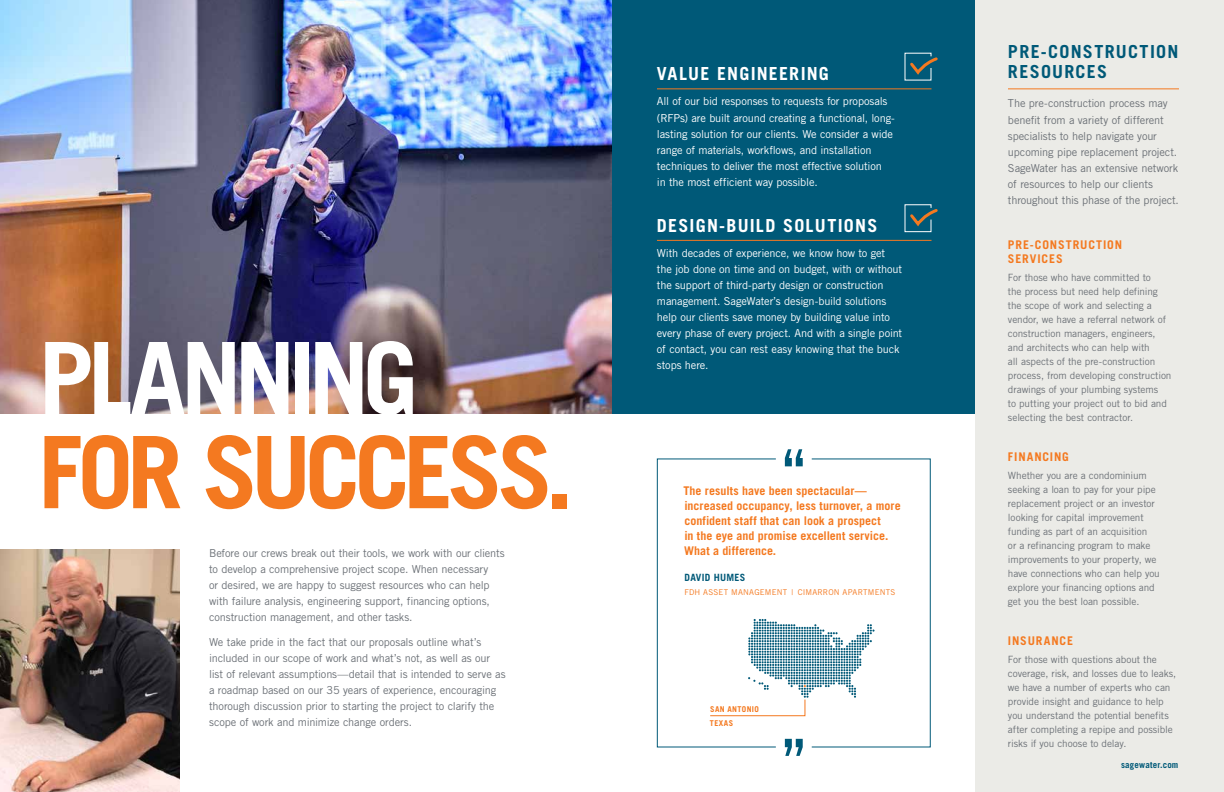
<style>
.page{position:relative;width:1224px;height:792px;background:#fff}
.page>*{position:absolute;margin:0;border:0;box-sizing:border-box;transform-origin:0 0}
.t1{font:700 100px "Trade Gothic LT Std";letter-spacing:-.06em;color:#f47920}
.t2{font:700 100px "Trade Gothic LT Std";letter-spacing:-.065em;color:#fff}
.t3{font:700 18px "Trade Gothic LT Std";letter-spacing:.065em;color:#fff}
.t4{font:700 18px/20px "Trade Gothic LT Std";letter-spacing:.075em;color:#005978}
.t5{font:700 12px/15px "Trade Gothic LT Std";letter-spacing:.005em;color:#f47920}
.t6{font:700 12px/14px "Trade Gothic LT Std";letter-spacing:.075em;color:#f47920}
.t7{font:700 12px "Trade Gothic LT Std";letter-spacing:.07em;color:#f47920}
.t8{font:11px/16px "Trade Gothic LT Std";letter-spacing:-.015em;color:#6c7177}
.t9{font:11px/16px "Trade Gothic LT Std";letter-spacing:-.015em;color:#fff}
.t10{font:10px/14px "Trade Gothic LT Std";letter-spacing:-.01em;color:#6c7177}
.t11{font:700 10px "Trade Gothic LT Std";letter-spacing:.025em;color:#005978}
.t12{font:700 9px "Trade Gothic LT Std";letter-spacing:.015em;color:#005978}
.t13{font:8px "Trade Gothic LT Std";letter-spacing:.03em;color:#f47920}
.t14{font:700 8px/14px "Trade Gothic LT Std";letter-spacing:.05em;color:#f47920}
</style>
<div class="page">
<div style="left:612px;top:0;width:364px;height:414px;background:#005978"></div>
<img style="left:0;top:0;width:612px;height:414px">
<div style="left:976px;top:0;width:248px;height:792px;background:#ebebe7"></div>
<img style="left:0;top:549px;width:180px;height:243px">
<svg style="left:785px;top:449px;width:18px;height:17px"></svg>
<svg style="left:785px;top:739px;width:18px;height:17px"></svg>
<div style="left:811px;top:459px;width:120px;height:288px;border:1px solid #005978"></div>
<div style="left:657px;top:459px;width:119px;height:288px;border:1px solid #005978"></div>
<hr style="left:657px;top:240px;width:275px;height:1px;background:#f47920">
<svg style="left:904px;top:204px;width:34px;height:29px"></svg>
<hr style="left:657px;top:88px;width:274px;height:1px;background:#f47920">
<svg style="left:904px;top:52px;width:34px;height:29px"></svg>
<hr style="left:1008px;top:88px;width:171px;height:1px;background:#f47920">
<svg style="left:710px;top:619px;width:165px;height:97px"></svg>
<h1 class="t2" style="left:38px;top:317px;width:382px">PLANNING</h1>
<h1 class="t1" style="left:38px;top:411px;width:537px">FOR SUCCESS.</h1>
<p class="t8" style="left:209px;top:545px;width:297px">Before our crews break out their tools, we work with our clients to develop a comprehensive project scope. When necessary<br>or desired, we are happy to suggest resources who can help with failure analysis, engineering support, financing options, construction management, and other tasks.</p>
<p class="t8" style="left:209px;top:634px;width:298px">We take pride in the fact that our proposals outline what’s included in our scope of work and what’s not, as well as our list of relevant assumptions—detail that is intended to serve as a roadmap based on our 35 years of experience, encouraging thorough discussion prior to starting the project to clarify the scope of work and minimize change orders.</p>
<h2 class="t3" style="left:657px;top:63px;width:173px">VALUE ENGINEERING</h2>
<p class="t9" style="left:657px;top:93px;width:239px">All of our bid responses to requests for proposals (RFPs) are built around creating a functional, long&shy;lasting solution for our clients. We consider a wide range of materials, workflows, and installation techniques to deliver the most effective solution<br>in the most efficient way possible.</p>
<h2 class="t3" style="left:657px;top:215px;width:222px">DESIGN-BUILD SOLUTIONS</h2>
<p class="t9" style="left:657px;top:245px;width:247px">With decades of experience, we know how to get the job done on time and on budget, with or without the support of third-party design or construction management. SageWater’s design-build solutions help our clients save money by building value into every phase of every project. And with a single point of contact, you can rest easy knowing that the buck stops here.</p>
<p class="t5" style="left:684px;top:483px;width:219px">The results have been spectacular— increased occupancy, less turnover, a more confident staff that can look a prospect<br>in the eye and promise excellent service.<br>What a difference.</p>
<p class="t11" style="left:685px;top:571px;width:62px">DAVID HUMES</p>
<p class="t13" style="left:684px;top:587px;width:213px">FDH ASSET MANAGEMENT | CIMARRON APARTMENTS</p>
<p class="t14" style="left:710px;top:702px;width:50px">SAN ANTONIO<br>TEXAS</p>
<h2 class="t4" style="left:1008px;top:41px;width:172px">PRE-CONSTRUCTION<br>RESOURCES</h2>
<p class="t8" style="left:1008px;top:95px;width:173px">The pre-construction process may benefit from a variety of different specialists to help navigate your upcoming pipe replacement project.<br>SageWater has an extensive network of resources to help our clients throughout this phase of the project.</p>
<p class="t6" style="left:1008px;top:237px;width:116px">PRE-CONSTRUCTION<br>SERVICES</p>
<p class="t10" style="left:1008px;top:270px;width:165px">For those who have committed to<br>the process but need help defining the scope of work and selecting a vendor, we have a referral network of construction managers, engineers, and architects who can help with<br>all aspects of the pre-construction process, from developing construction drawings of your plumbing systems<br>to putting your project out to bid and selecting the best contractor.</p>
<p class="t7" style="left:1008px;top:449px;width:62px">FINANCING</p>
<p class="t10" style="left:1008px;top:468px;width:153px">Whether you are a condominium seeking a loan to pay for your pipe replacement project or an investor looking for capital improvement funding as part of an acquisition<br>or a refinancing program to make improvements to your property, we have connections who can help you explore your financing options and get you the best loan possible.</p>
<p class="t7" style="left:1008px;top:633px;width:67px">INSURANCE</p>
<p class="t10" style="left:1008px;top:652px;width:170px">For those with questions about the coverage, risk, and losses due to leaks, we have a number of experts who can provide insight and guidance to help you understand the potential benefits after completing a repipe and possible risks if you choose to delay.</p>
<p class="t12" style="left:1121px;top:759px;width:59px">sagewater.com</p>
</div>
